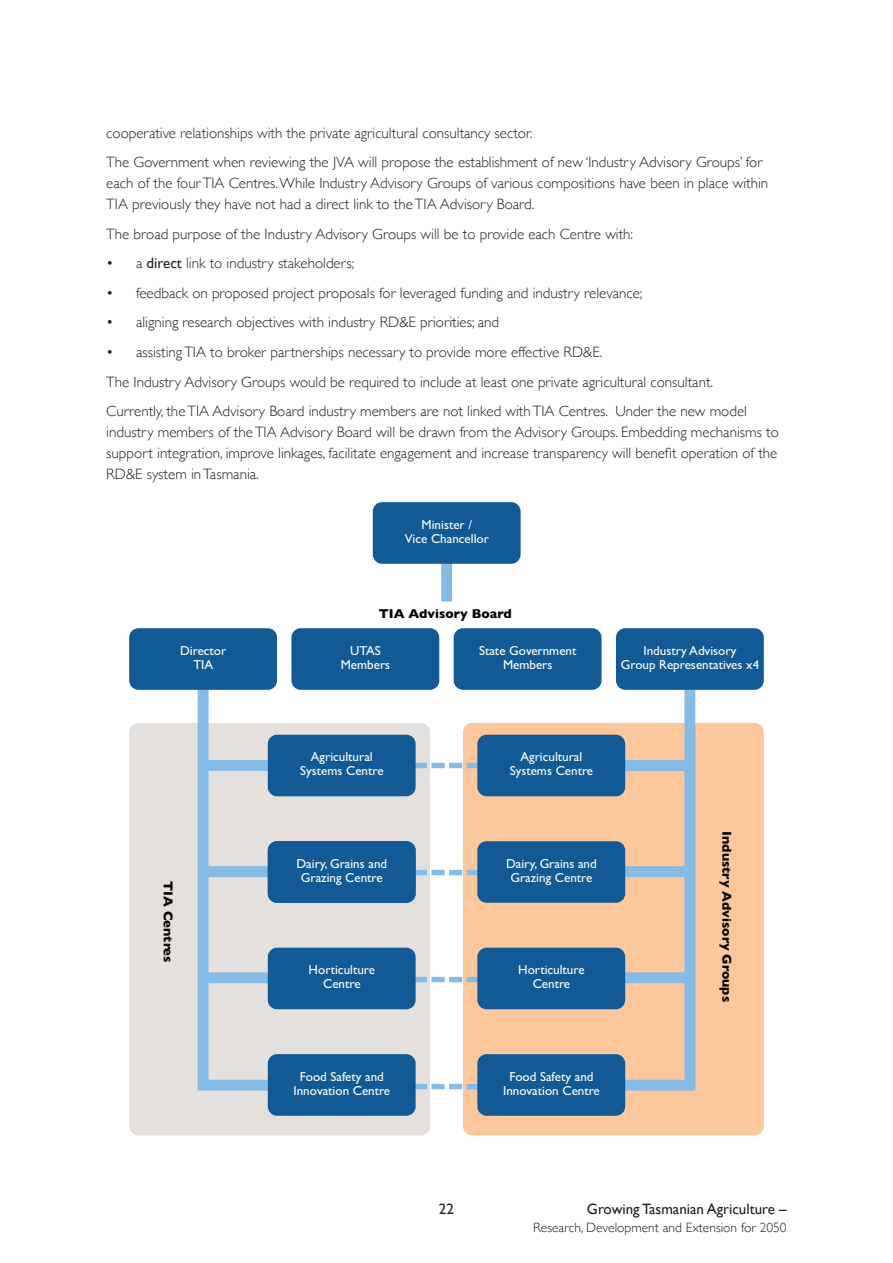
<style>
.page{position:relative;width:893px;height:1263px;background:#fff}
.page>*{position:absolute;margin:0;border:0;box-sizing:border-box;transform-origin:0 0}
.t1{font:300 15px/29.5px "Gill Sans";color:#231f20}
.t2{font:15px "Gill Sans";color:#231f20}
.t3{font:300 13.5px "Gill Sans";color:#231f20}
.t4{font:13.05px/14.1px "Gill Sans";color:#fff;text-align:center}
.t5{font:700 13.05px "Gill Sans";color:#040503}
.s1{font-weight:400}
</style>
<div class="page">
<div style="left:463px;top:723px;width:301px;height:412px;background:#fcc89b;border-radius:9px"></div>
<div style="left:129px;top:723px;width:301px;height:412px;background:#e3e0dd;border-radius:9px"></div>
<svg style="left:197px;top:638px;width:499px;height:458px"></svg>
<svg style="left:416px;top:763px;width:61px;height:5px"></svg>
<svg style="left:416px;top:870px;width:61px;height:5px"></svg>
<svg style="left:416px;top:977px;width:61px;height:5px"></svg>
<svg style="left:416px;top:1084px;width:61px;height:5px"></svg>
<div style="left:600px;top:760px;width:88px;height:11px;background:#85bbe5"></div>
<div style="left:203px;top:866px;width:88px;height:11px;background:#85bbe5"></div>
<div style="left:600px;top:866px;width:88px;height:11px;background:#85bbe5"></div>
<div style="left:203px;top:972px;width:88px;height:11px;background:#85bbe5"></div>
<div style="left:600px;top:972px;width:88px;height:11px;background:#85bbe5"></div>
<div style="left:441px;top:508px;width:11px;height:93px;background:#85bbe5"></div>
<div style="left:477px;top:841px;width:148px;height:62px;background:#125a96;border-radius:9px"></div>
<div style="left:477px;top:735px;width:148px;height:61px;background:#125a96;border-radius:9px"></div>
<div style="left:268px;top:735px;width:148px;height:61px;background:#125a96;border-radius:9px"></div>
<div style="left:268px;top:841px;width:148px;height:62px;background:#125a96;border-radius:9px"></div>
<div style="left:268px;top:948px;width:148px;height:61px;background:#125a96;border-radius:9px"></div>
<div style="left:268px;top:1054px;width:148px;height:62px;background:#125a96;border-radius:9px"></div>
<div style="left:477px;top:948px;width:148px;height:61px;background:#125a96;border-radius:9px"></div>
<div style="left:477px;top:1054px;width:148px;height:62px;background:#125a96;border-radius:9px"></div>
<div style="left:616px;top:628px;width:148px;height:62px;background:#125a96;border-radius:9px"></div>
<div style="left:454px;top:628px;width:147px;height:62px;background:#125a96;border-radius:9px"></div>
<div style="left:291px;top:628px;width:148px;height:62px;background:#125a96;border-radius:9px"></div>
<div style="left:129px;top:628px;width:148px;height:62px;background:#125a96;border-radius:9px"></div>
<div style="left:373px;top:502px;width:148px;height:62px;background:#125a96;border-radius:9px"></div>
<p class="t1" style="left:106px;top:118px;width:658px">cooperative relationships with the private agricultural consultancy sector.<br>The Government when reviewing the JVA will propose the establishment of new ‘Industry Advisory Groups’ for</p>
<p class="t1" style="left:106px;top:172px;width:663px;line-height:21px">each of the four TIA Centres. While Industry Advisory Groups of various compositions have been in place within<br>TIA previously they have not had a direct link to the TIA Advisory Board.</p>
<p class="t1" style="left:106px;top:219px;width:528px">The broad purpose of the Industry Advisory Groups will be to provide each Centre with:</p>
<p class="t1" style="left:106px;top:248px;width:250px">• a <span class="s1">direct</span> link to industry stakeholders;</p>
<p class="t1" style="left:106px;top:278px;width:538px">• feedback on proposed project proposals for leveraged funding and industry relevance;</p>
<p class="t1" style="left:106px;top:307px;width:394px">• aligning research objectives with industry RD&amp;E priorities; and</p>
<p class="t1" style="left:106px;top:337px;width:642px">• assisting TIA to broker partnerships necessary to provide more effective RD&amp;E.<br>The Industry Advisory Groups would be required to include at least one private agricultural consultant.<br>Currently, the TIA Advisory Board industry members are not linked with TIA Centres. Under the new model</p>
<p class="t1" style="left:106px;top:421px;width:674px;line-height:21px;text-align:justify">industry members of the TIA Advisory Board will be drawn from the Advisory Groups. Embedding mechanisms to support integration, improve linkages, facilitate engagement and increase transparency will benefit operation of the RD&amp;E system in Tasmania.</p>
<p class="t4" style="left:405px;top:517px;width:86px">Minister /<br>Vice Chancellor</p>
<p class="t4" style="left:180px;top:643px;width:48px">Director<br>TIA</p>
<p class="t5" style="left:179px;top:881px;width:83px;rotate:90deg">TIA Centres</p>
<p class="t5" style="left:379px;top:603px;width:134px">TIA Advisory Board</p>
<p class="t4" style="left:341px;top:643px;width:51px">UTAS<br>Members</p>
<p class="t4" style="left:479px;top:643px;width:99px">State Government<br>Members</p>
<p class="t4" style="left:621px;top:643px;width:140px">Industry Advisory<br>Group Representatives x4</p>
<p class="t4" style="left:300px;top:750px;width:85px">Agricultural<br>Systems Centre</p>
<p class="t4" style="left:510px;top:750px;width:85px">Agricultural<br>Systems Centre</p>
<p class="t4" style="left:296px;top:856px;width:92px">Dairy, Grains and<br>Grazing Centre</p>
<p class="t4" style="left:309px;top:963px;width:68px">Horticulture<br>Centre</p>
<p class="t4" style="left:506px;top:856px;width:92px">Dairy, Grains and<br>Grazing Centre</p>
<p class="t4" style="left:518px;top:963px;width:68px">Horticulture<br>Centre</p>
<p class="t5" style="left:737px;top:831px;width:172px;rotate:90deg">Industry Advisory Groups</p>
<p class="t4" style="left:293px;top:1069px;width:98px">Food Safety and<br>Innovation Centre</p>
<p class="t4" style="left:503px;top:1069px;width:98px">Food Safety and<br>Innovation Centre</p>
<p class="t2" style="left:439px;top:1200px;width:16px">22</p>
<p class="t2" style="left:587px;top:1200px;width:201px">Growing Tasmanian Agriculture –</p>
<p class="t3" style="left:533px;top:1217px;width:255px">Research, Development and Extension for 2050</p>
</div>
